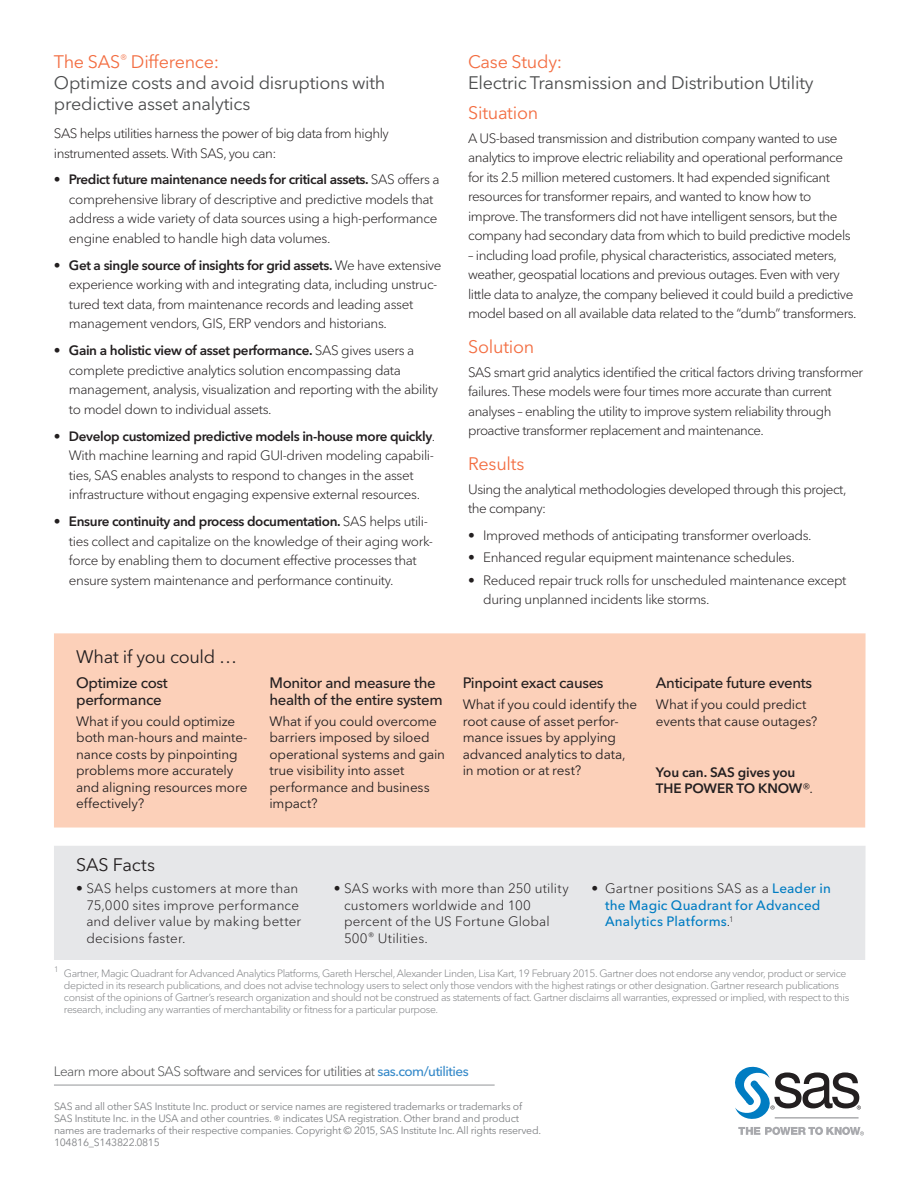
<style>
.page{position:relative;width:918px;height:1188px;background:#fff}
.page>*{position:absolute;margin:0;border:0;box-sizing:border-box;transform-origin:0 0}
.Subhead_Orange_Level{font:18px/21px "Avenir Next W1 G";letter-spacing:-.015em;color:#4b4c4d}
.Subhead_Orange_Level-2{font:18px "Avenir Next W1 G";letter-spacing:-.015em;color:#f36d41}
.What_If_Sidebar_Head{font:18px "Avenir Next W1 G";letter-spacing:-.015em;color:#231f20}
.SAS_Facts_Sidebar_He{font:18px "Avenir Next W1 G";letter-spacing:-.01em;color:#231f20}
.What_If_Sidebar_Subh{font:500 15px/16.5px "Avenir Next W1 G";letter-spacing:-.025em;color:#231f20}
.Body{font:300 13.5px/19.5px "Avenir Next W1 G";letter-spacing:-.035em;color:#231f20}
.Body_Bullet{font:300 13.5px/19.5px "Avenir Next W1 G";letter-spacing:-.03em;color:#231f20}
.Body_Bullet_-_Last{font:300 13.5px/19.5px "Avenir Next W1 G";letter-spacing:-.025em;color:#231f20}
.What_If_Sidebar_Body{font:13.5px/16.5px "Avenir Next W1 G";letter-spacing:-.01em;color:#231f20}
.SAS_Facts_Sidebar_Bo{font:300 13.5px/16.5px "Avenir Next W1 G";letter-spacing:.01em;color:#231f20}
.Body_before_bullet{font:300 13.5px/19.5px "Avenir Next W1 G";letter-spacing:-.04em;color:#231f20}
.SAS_Facts_Sidebar_Bo-2{font:500 13.5px/16.5px "Avenir Next W1 G";letter-spacing:.01em;color:#007cc2}
.Learn_more_-_underli{font:300 13.5px "Avenir Next W1 G";letter-spacing:-.04em;color:#4b4c4d}
.What_If_Sidebar_Body-2{font:600 13.5px/16.5px "Avenir Next W1 G";letter-spacing:-.01em;color:#231f20}
.Footnote{font:300 10.5px/12px "Avenir Next W1 G";letter-spacing:-.04em;color:#808285}
.t1{font:10.5px/12px "Avenir Next W1 G";letter-spacing:-.025em;color:#808285}
.s1{color:#f36d41}
.s2{font-weight:600}
.s3{font-weight:400}
.s4{font-weight:300;color:#231f20}
.s5{font-weight:500;color:#3589c9}
.s6{font-size:12px}
</style>
<div class="page">
<svg style="left:738px;top:1127px;width:126px;height:8px"></svg>
<svg style="left:735px;top:1066px;width:126px;height:53px"></svg>
<hr style="left:775px;top:1118px;width:84px;height:1px;background:#808285">
<hr style="left:54px;top:1085px;width:441px;height:1px;background:#939598">
<div style="left:54px;top:633px;width:812px;height:195px;background:#fcd0b9"></div>
<div style="left:54px;top:846px;width:812px;height:114px;background:#e6e7e9"></div>
<p class="Subhead_Orange_Level" style="left:54px;top:51px;width:333px"><span class="s1">The SAS</span><sup>®</sup> <span class="s1">Difference:<br></span>Optimize costs and avoid disruptions with predictive asset analytics</p>
<p class="Body_before_bullet" style="left:54px;top:124px;width:336px">SAS helps utilities harness the power of big data from highly instrumented assets. With SAS, you can:</p>
<p class="Body_Bullet" style="left:69px;top:170px;width:372px;text-indent:-15px"><span class="s2">• Predict future maintenance needs for critical assets.</span> SAS offers a comprehensive library of descriptive and predictive models that address a wide variety of data sources using a high-performance engine enabled to handle high data volumes.</p>
<p class="Body_Bullet" style="left:69px;top:255px;width:374px;text-indent:-15px"><span class="s2">• Get a single source of insights for grid assets.</span> We have extensive experience working with and integrating data, including unstruc&shy;tured text data, from maintenance records and leading asset management vendors, GIS, ERP vendors and historians.</p>
<p class="Body_Bullet" style="left:69px;top:341px;width:371px;text-indent:-15px"><span class="s2">• Gain a holistic view of asset performance.</span> SAS gives users a complete predictive analytics solution encompassing data management, analysis, visualization and reporting with the ability to model down to individual assets.</p>
<p class="Body_Bullet_-_Last" style="left:69px;top:426px;width:368px;text-indent:-15px"><span class="s2">• Develop customized predictive models in-house more quickly</span>.<br>With machine learning and rapid GUI-driven modeling capabili&shy;ties, SAS enables analysts to respond to changes in the asset infrastructure without engaging expensive external resources.</p>
<p class="Body_Bullet_-_Last" style="left:69px;top:512px;width:366px;text-indent:-15px"><span class="s2">• Ensure continuity and process documentation.</span> SAS helps utili&shy;ties collect and capitalize on the knowledge of their aging work&shy;force by enabling them to document effective processes that ensure system maintenance and performance continuity.</p>
<p class="What_If_Sidebar_Head" style="left:76px;top:646px;width:163px">What if you could …</p>
<p class="What_If_Sidebar_Subh" style="left:76px;top:675px;width:93px">Optimize cost performance</p>
<p class="What_If_Sidebar_Body" style="left:76px;top:713px;width:173px">What if you could optimize both man-hours and mainte&shy;nance costs by pinpointing problems more accurately and aligning resources more effectively?</p>
<p class="SAS_Facts_Sidebar_He" style="left:76px;top:854px;width:80px">SAS Facts</p>
<p class="What_If_Sidebar_Subh" style="left:269px;top:675px;width:175px">Monitor and measure the health of the entire system</p>
<p class="What_If_Sidebar_Body" style="left:269px;top:713px;width:177px">What if you could overcome barriers imposed by siloed operational systems and gain true visibility into asset performance and business impact?</p>
<p class="Subhead_Orange_Level" style="left:468px;top:51px;width:347px"><span class="s1">Case Study:<br></span>Electric Transmission and Distribution Utility</p>
<p class="Subhead_Orange_Level-2" style="left:468px;top:102px;width:72px">Situation</p>
<p class="Body" style="left:468px;top:129px;width:384px">A US-based transmission and distribution company wanted to use analytics to improve electric reliability and operational performance for its 2.5 million metered customers. It had expended significant resources for transformer repairs, and wanted to know how to improve. The transformers did not have intelligent sensors, but the company had secondary data from which to build predictive models</p>
<p class="Body" style="left:468px;top:246px;width:390px">– including load profile, physical characteristics, associated meters, weather, geospatial locations and previous outages. Even with very little data to analyze, the company believed it could build a predictive model based on all available data related to the “dumb” transformers.</p>
<p class="Subhead_Orange_Level-2" style="left:468px;top:336px;width:68px">Solution</p>
<p class="Body" style="left:468px;top:363px;width:396px">SAS smart grid analytics identified the critical factors driving transformer failures. These models were four times more accurate than current analyses – enabling the utility to improve system reliability through proactive transformer replacement and maintenance.</p>
<p class="Subhead_Orange_Level-2" style="left:468px;top:453px;width:58px">Results</p>
<p class="Body_before_bullet" style="left:468px;top:480px;width:380px">Using the analytical methodologies developed through this project, the company:</p>
<p class="Body_Bullet" style="left:468px;top:525px;width:345px">• Improved methods of anticipating transformer overloads.</p>
<p class="Body_Bullet" style="left:468px;top:548px;width:328px">• Enhanced regular equipment maintenance schedules.</p>
<p class="Body_Bullet_-_Last" style="left:483px;top:570px;width:365px;text-indent:-15px">• Reduced repair truck rolls for unscheduled maintenance except during unplanned incidents like storms.</p>
<p class="What_If_Sidebar_Subh" style="left:463px;top:675px;width:142px">Pinpoint exact causes</p>
<p class="What_If_Sidebar_Body" style="left:463px;top:696px;width:176px">What if you could identify the root cause of asset perfor&shy;mance issues by applying advanced analytics to data, in motion or at rest?</p>
<p class="What_If_Sidebar_Subh" style="left:656px;top:675px;width:158px">Anticipate future events</p>
<p class="What_If_Sidebar_Body" style="left:656px;top:696px;width:163px">What if you could predict events that cause outages?</p>
<p class="What_If_Sidebar_Body-2" style="left:656px;top:764px;width:158px">You can. SAS gives you<br>THE POWER TO KNOW<span class="s3">®.</span></p>
<p class="SAS_Facts_Sidebar_Bo" style="left:86px;top:880px;width:216px;text-indent:-10px">• SAS helps customers at more than<br>75,000 sites improve performance and deliver value by making better decisions faster.</p>
<p class="SAS_Facts_Sidebar_Bo" style="left:344px;top:880px;width:226px;text-indent:-10px">• SAS works with more than 250 utility customers worldwide and 100 percent of the US Fortune Global<br>500<sup>®</sup> Utilities.</p>
<p class="SAS_Facts_Sidebar_Bo-2" style="left:605px;top:880px;width:227px;text-indent:-14px"><span class="s4">• Gartner positions SAS as a</span> Leader in the Magic Quadrant for Advanced<br>Analytics Platforms<span class="s4">.</span><sup>1</sup></p>
<p class="Footnote" style="left:64px;top:967px;width:787px;text-indent:-10px"><sup>1</sup> Gartner, Magic Quadrant for Advanced Analytics Platforms, Gareth Herschel, Alexander Linden, Lisa Kart, 19 February 2015. Gartner does not endorse any vendor, product or service depicted in its research publications, and does not advise technology users to select only those vendors with the highest ratings or other designation. Gartner research publications consist of the opinions of Gartner’s research organization and should not be construed as statements of fact. Gartner disclaims all warranties, expressed or implied, with respect to this research, including any warranties of merchantability or fitness for a particular purpose.</p>
<p class="Learn_more_-_underli" style="left:54px;top:1063px;width:416px">Learn more about SAS software and services for utilities at <span class="s5">sas.com/utilities</span></p>
<p class="t1" style="left:54px;top:1100px;width:489px">SAS and all other SAS Institute Inc. product or service names are registered trademarks or trademarks of SAS Institute Inc. in the USA and other countries. <span class="s6">®</span> indicates USA registration. Other brand and product names are trademarks of their respective companies. Copyright © 2015, SAS Institute Inc. All rights reserved.<br>104816_S143822.0815</p>
</div>
